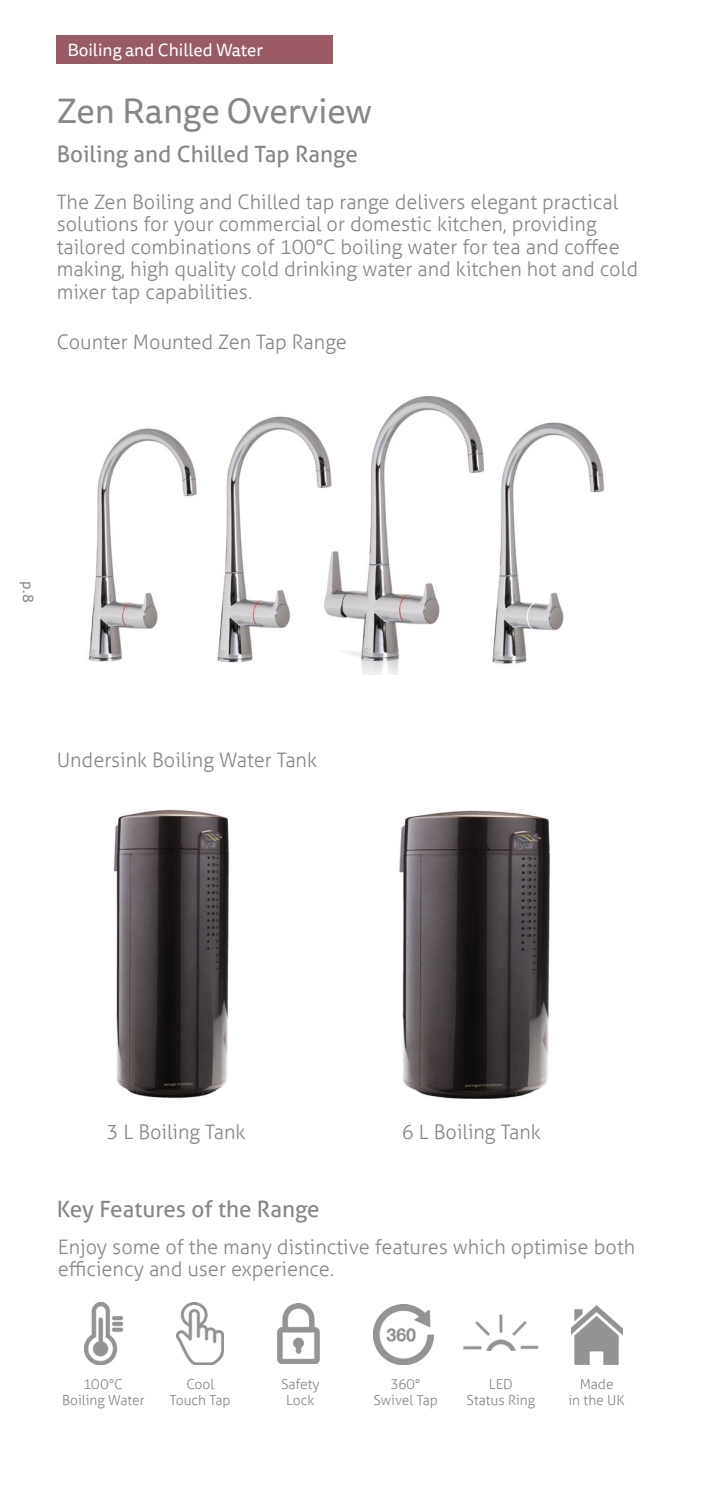
<style>
.page{position:relative;width:702px;height:1489px;background:#fff}
.page>*{position:absolute;margin:0;border:0;box-sizing:border-box;transform-origin:0 0}
.t1{font:35px "Tisa Sans Pro";color:#878787}
.t2{font:22.5px "Aller";color:#878787}
.t3{font:300 20px/22.5px "Aller";color:#878787}
.t4{font:17.5px "Tisa Sans Pro";color:#fff}
.t5{font:15px "Tisa Sans Pro";color:#878787}
.t6{font:300 13.75px/15.8px "Aller";color:#878787;text-align:center}
</style>
<div class="page">
<img style="left:88px;top:396px;width:517px;height:278px">
<div style="left:57px;top:35px;width:276px;height:29px;background:#9a5a66"></div>
<img style="left:84px;top:1302px;width:39px;height:61px">
<img style="left:373px;top:1304px;width:61px;height:60px">
<img style="left:177px;top:1302px;width:46px;height:62px">
<img style="left:277px;top:1303px;width:43px;height:60px">
<img style="left:463px;top:1314px;width:76px;height:36px">
<img style="left:571px;top:1305px;width:51px;height:59px">
<img style="left:399px;top:810px;width:151px;height:289px">
<img style="left:113px;top:809px;width:116px;height:290px">
<p class="t4" style="left:67px;top:38px;width:197px">Boiling and Chilled Water</p>
<h1 class="t1" style="left:57px;top:87px;width:317px">Zen Range Overview</h1>
<p class="t2" style="left:57px;top:140px;width:303px">Boiling and Chilled Tap Range</p>
<p class="t3" style="left:57px;top:190px;width:582px">The Zen Boiling and Chilled tap range delivers elegant practical solutions for your commercial or domestic kitchen, providing tailored combinations of 100°C boiling water for tea and coffee making, high quality cold drinking water and kitchen hot and cold mixer tap capabilities.</p>
<p class="t3" style="left:57px;top:331px;width:292px">Counter Mounted Zen Tap Range</p>
<p class="t5" style="left:38px;top:581px;width:23px;rotate:90deg">p. 8</p>
<p class="t3" style="left:57px;top:748px;width:262px">Undersink Boiling Water Tank</p>
<p class="t3" style="left:106px;top:1120px;width:141px">3 L Boiling Tank</p>
<p class="t3" style="left:402px;top:1120px;width:141px">6 L Boiling Tank</p>
<p class="t2" style="left:57px;top:1195px;width:264px">Key Features of the Range</p>
<p class="t3" style="left:58px;top:1235px;width:579px">Enjoy some of the many distinctive features which optimise both efficiency and user experience.</p>
<p class="t6" style="left:62px;top:1375px;width:84px">100°C<br>Boiling Water</p>
<p class="t6" style="left:170px;top:1375px;width:62px">Cool<br>Touch Tap</p>
<p class="t6" style="left:281px;top:1375px;width:40px">Safety<br>Lock</p>
<p class="t6" style="left:373px;top:1375px;width:66px">360°<br>Swivel Tap</p>
<p class="t6" style="left:466px;top:1375px;width:70px">LED<br>Status Ring</p>
<p class="t6" style="left:568px;top:1375px;width:58px">Made<br>in the UK</p>
</div>
